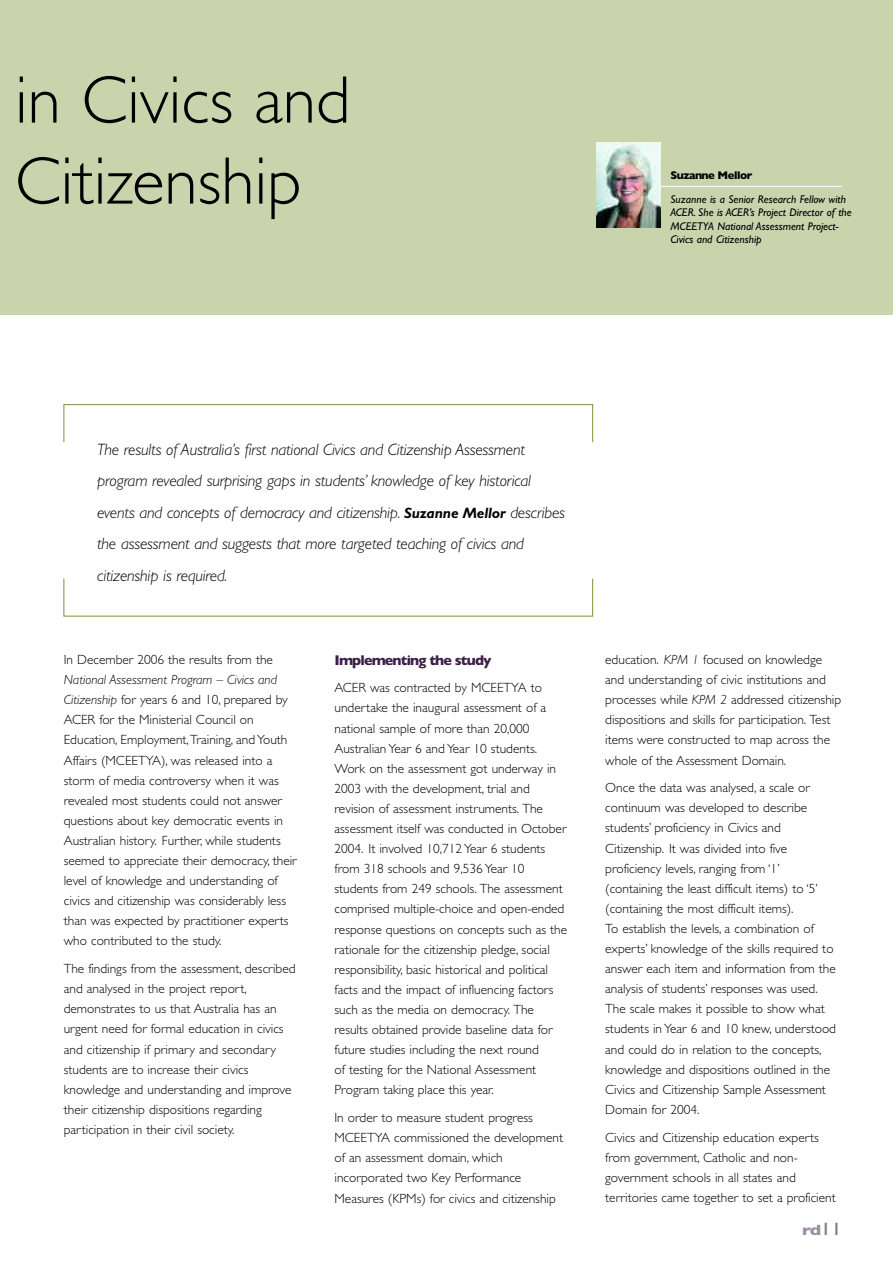
<style>
.page{position:relative;width:893px;height:1263px;background:#fff}
.page>*{position:absolute;margin:0;border:0;box-sizing:border-box;transform-origin:0 0}
.t1{font:300 67.5px/81px "Gill Sans";color:#000}
.t2{font:italic 300 16.5px/31.5px "Gill Sans";letter-spacing:-.01em;color:#000}
.t3{font:700 15px "Gill Sans";color:#9d8fa4;scale:1.2 1}
.t4{font:700 14.25px "Gill Sans";letter-spacing:-.06em;color:#3b1f48}
.t5{font:300 13.35px/20.1px "Gill Sans";color:#000}
.t6{font:italic 11.25px/13.5px "Gill Sans";color:#000}
.t7{font:700 11.25px "Gill Sans";letter-spacing:-.045em;color:#000}
.s1{font-weight:700;font-size:15px}
.s2{font-style:italic}
.s3{font-weight:400;font-size:18px;color:#808080}
</style>
<div class="page">
<div style="left:0;top:0;width:893px;height:315px;background:#c9d4ad"></div>
<hr style="left:660px;top:186px;width:182px;height:1px;background:#fff">
<div style="left:64px;top:404px;width:529px;height:38px;border:1px solid #789433"></div>
<img style="left:597px;top:142px;width:63px;height:85px">
<h1 class="t1" style="left:15px;top:66px;width:337px">in Civics and<br>Citizenship</h1>
<p class="t7" style="left:670px;top:169px;width:83px">Suzanne Mellor</p>
<p class="t6" style="left:670px;top:193px;width:183px">Suzanne is a Senior Research Fellow with ACER. She is ACER’s Project Director of the MCEETYA National Assessment Project-Civics and Citizenship</p>
<p class="t2" style="left:97px;top:435px;width:469px">The results of Australia’s first national Civics and Citizenship Assessment program revealed surprising gaps in students’ knowledge of key historical events and concepts of democracy and citizenship. <span class="s1">Suzanne Mellor</span> describes the assessment and suggests that more targeted teaching of civics and citizenship is required.</p>
<p class="t5" style="left:64px;top:651px;width:211px">In December 2006 the results from the</p>
<p class="t5" style="left:64px;top:671px;width:234px"><span class="s2">National Assessment Program – Civics and Citizenship</span> for years 6 and 10, prepared by ACER for the Ministerial Council on Education, Employment,Training, and Youth Affairs (MCEETYA), was released into a storm of media controversy when it was revealed most students could not answer questions about key democratic events in Australian history. Further, while students seemed to appreciate their democracy, their level of knowledge and understanding of civics and citizenship was considerably less than was expected by practitioner experts who contributed to the study.</p>
<p class="t5" style="left:64px;top:960px;width:233px">The findings from the assessment, described and analysed in the project report, demonstrates to us that Australia has an urgent need for formal education in civics and citizenship if primary and secondary students are to increase their civics knowledge and understanding and improve their citizenship dispositions regarding participation in their civil society.</p>
<p class="t4" style="left:334px;top:651px;width:159px">Implementing the study</p>
<p class="t5" style="left:334px;top:679px;width:234px">ACER was contracted by MCEETYA to undertake the inaugural assessment of a national sample of more than 20,000<br>Australian Year 6 and Year 10 students.<br>Work on the assessment got underway in 2003 with the development, trial and revision of assessment instruments. The assessment itself was conducted in October 2004. It involved 10,712 Year 6 students from 318 schools and 9,536 Year 10 students from 249 schools. The assessment comprised multiple-choice and open-ended response questions on concepts such as the rationale for the citizenship pledge, social responsibility, basic historical and political facts and the impact of influencing factors such as the media on democracy. The results obtained provide baseline data for future studies including the next round<br>of testing for the National Assessment Program taking place this year.</p>
<p class="t5" style="left:334px;top:1109px;width:230px">In order to measure student progress MCEETYA commissioned the development of an assessment domain, which incorporated two Key Performance Measures (KPMs) for civics and citizenship</p>
<p class="t5" style="left:605px;top:651px;width:237px">education. <span class="s2">KPM 1</span> focused on knowledge and understanding of civic institutions and processes while <span class="s2">KPM 2</span> addressed citizenship dispositions and skills for participation. Test items were constructed to map across the whole of the Assessment Domain.</p>
<p class="t5" style="left:605px;top:779px;width:232px">Once the data was analysed, a scale or continuum was developed to describe students’ proficiency in Civics and Citizenship. It was divided into five proficiency levels, ranging from ‘1’ (containing the least difficult items) to ‘5’ (containing the most difficult items).<br>To establish the levels, a combination of experts’ knowledge of the skills required to answer each item and information from the analysis of students’ responses was used.<br>The scale makes it possible to show what students in Year 6 and 10 knew, understood and could do in relation to the concepts, knowledge and dispositions outlined in the Civics and Citizenship Sample Assessment Domain for 2004.</p>
<p class="t5" style="left:605px;top:1128px;width:232px">Civics and Citizenship education experts from government, Catholic and non&shy;government schools in all states and territories came together to set a proficient</p>
<p class="t3" style="left:802px;top:1221px;width:35px">rd<span class="s3">11</span></p>
</div>
